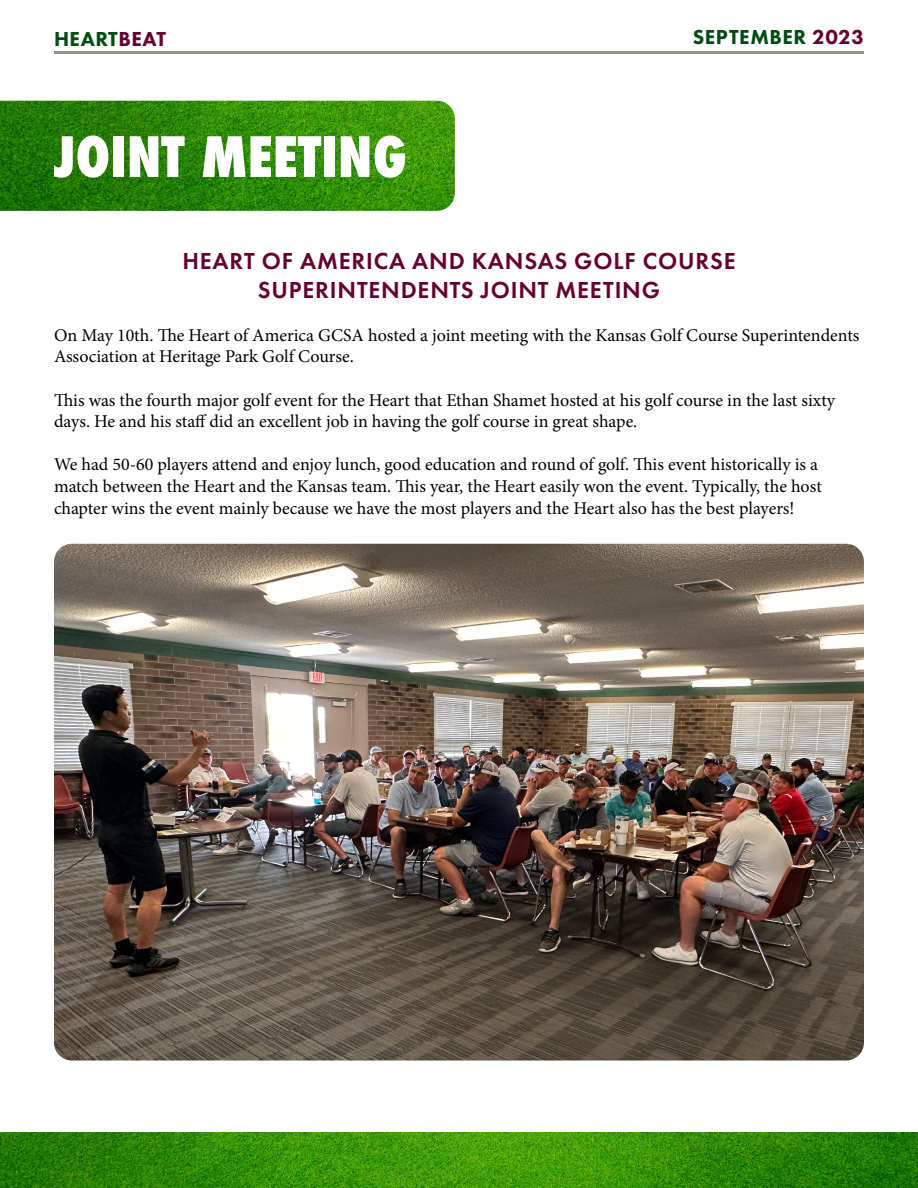
<style>
.page{position:relative;width:918px;height:1188px;background:#fff}
.page>*{position:absolute;margin:0;border:0;box-sizing:border-box;transform-origin:0 0}
.t1{font:800 condensed 54px "Futura";color:#fff}
.t2{font:600 24px/28.8px "Futura PT";letter-spacing:.035em;color:#660030;text-align:center}
.t3{font:800 21px "Futura PT";letter-spacing:.025em;color:#014c11}
.t4{font:18px/21.6px "Minion Pro";letter-spacing:-.005em;color:#000}
.s1{color:#660030}
</style>
<div class="page">
<hr style="left:54px;top:51px;width:810px;height:3px;background:#869780">
<img style="left:0;top:1133px;width:912px;height:54px">
<img style="left:0;top:101px;width:455px;height:110px">
<img style="left:54px;top:544px;width:810px;height:517px">
<img style="left:912px;top:1133px;width:6px;height:54px">
<p class="t3" style="left:54px;top:26px;width:114px">HEART<span class="s1">BEAT</span></p>
<p class="t3" style="left:693px;top:24px;width:173px">SEPTEMBER <span class="s1">2023</span></p>
<h1 class="t1" style="left:54px;top:120px;width:354px">JOINT MEETING</h1>
<h2 class="t2" style="left:182px;top:246px;width:555px">HEART OF AMERICA AND KANSAS GOLF COURSE<br>SUPERINTENDENTS JOINT MEETING</h2>
<p class="t4" style="left:54px;top:324px;width:807px">On May 10th. The Heart of America GCSA hosted a joint meeting with the Kansas Golf Course Superintendents<br>Association at Heritage Park Golf Course.</p>
<p class="t4" style="left:54px;top:389px;width:783px">This was the fourth major golf event for the Heart that Ethan Shamet hosted at his golf course in the last sixty days. He and his staff did an excellent job in having the golf course in great shape.</p>
<p class="t4" style="left:54px;top:454px;width:769px">We had 50-60 players attend and enjoy lunch, good education and round of golf. This event historically is a match between the Heart and the Kansas team. This year, the Heart easily won the event. Typically, the host chapter wins the event mainly because we have the most players and the Heart also has the best players!</p>
</div>
